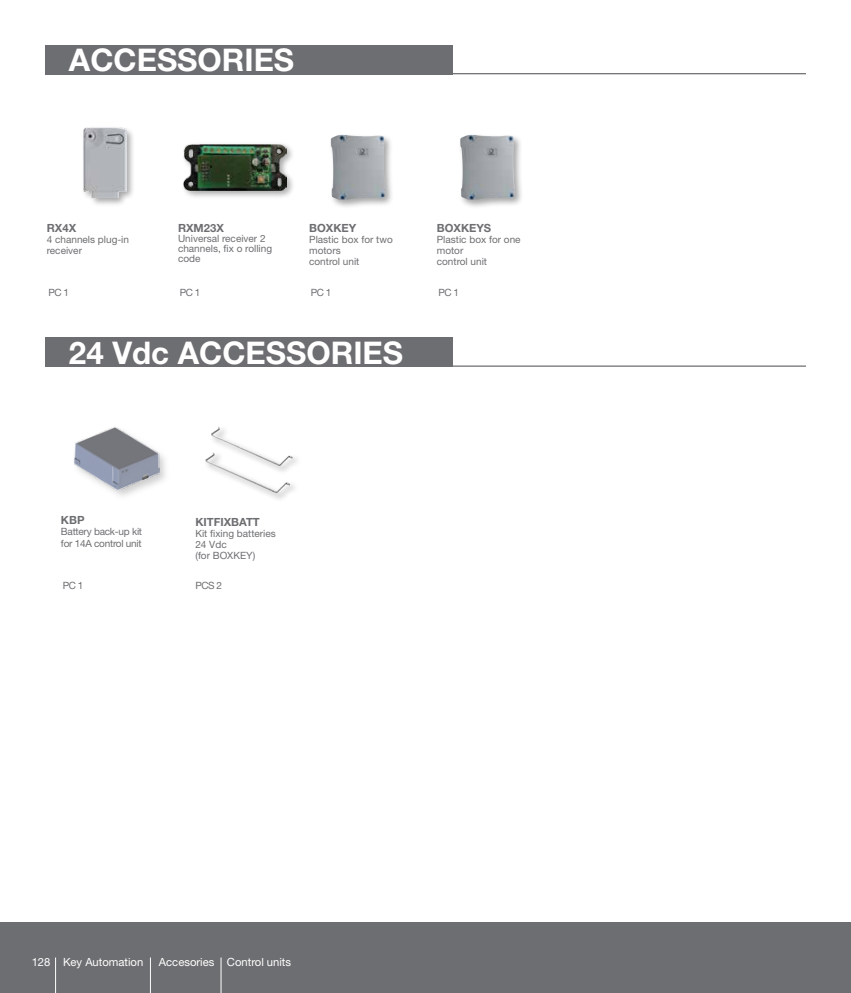
<style>
.page{position:relative;width:851px;height:993px;background:#fff}
.page>*{position:absolute;margin:0;border:0;box-sizing:border-box;transform-origin:0 0}
.t1{font:700 31.25px "Helvetica Neue";color:#fff}
.t2{font:11.25px "Helvetica Neue";color:#fff}
.t3{font:700 11.25px "Helvetica Neue";color:#6d6e71}
.t4{font:10px/11.2px "Helvetica Neue";color:#6d6e71}
.t5{font:10px/11.2px "Helvetica Neue";letter-spacing:-.025em;color:#6d6e71}
</style>
<div class="page">
<div style="left:181px;top:141px;width:114px;height:59px;background:#000;opacity:.35"></div>
<img style="left:183px;top:144px;width:103px;height:47px">
<div style="left:81px;top:125px;width:55px;height:82px;background:#000;opacity:.35"></div>
<img style="left:83px;top:128px;width:43px;height:70px">
<div style="left:328px;top:132px;width:66px;height:77px;background:#000;opacity:.35"></div>
<img style="left:330px;top:135px;width:55px;height:65px">
<div style="left:458px;top:132px;width:66px;height:77px;background:#000;opacity:.35"></div>
<img style="left:460px;top:135px;width:54px;height:65px">
<img style="left:211px;top:426px;width:38px;height:24px">
<div style="left:203px;top:450px;width:96px;height:52px;background:#000;opacity:.35"></div>
<img style="left:205px;top:452px;width:85px;height:41px">
<div style="left:73px;top:426px;width:97px;height:74px;background:#bfbfbf;opacity:.75"></div>
<img style="left:74px;top:426px;width:85px;height:64px">
<div style="left:0;top:921px;width:850px;height:71px;background:#6d6e71"></div>
<div style="left:45px;top:45px;width:407px;height:29px;background:#6d6e71"></div>
<div style="left:45px;top:337px;width:407px;height:29px;background:#6d6e71"></div>
<hr style="left:45px;top:73px;width:760px;height:1px;background:#6d6e71">
<hr style="left:45px;top:365px;width:760px;height:1px;background:#6d6e71">
<hr style="left:55px;top:957px;width:1px;height:35px;background:#fff">
<hr style="left:150px;top:957px;width:1px;height:35px;background:#fff">
<hr style="left:221px;top:957px;width:1px;height:35px;background:#fff">
<h1 class="t1" style="left:69px;top:41px;width:227px">ACCESSORIES</h1>
<p class="t3" style="left:47px;top:220px;width:31px">RX4X</p>
<p class="t4" style="left:47px;top:233px;width:84px">4 channels plug-in receiver</p>
<p class="t3" style="left:178px;top:220px;width:47px">RXM23X</p>
<p class="t4" style="left:178px;top:233px;width:96px;line-height:10px">Universal receiver 2 channels, fix o rolling code</p>
<p class="t3" style="left:309px;top:220px;width:49px">BOXKEY</p>
<p class="t4" style="left:309px;top:233px;width:85px">Plastic box for two motors<br>control unit</p>
<p class="t3" style="left:437px;top:220px;width:56px">BOXKEYS</p>
<p class="t4" style="left:437px;top:233px;width:85px">Plastic box for one motor<br>control unit</p>
<p class="t4" style="left:49px;top:287px;width:22px">PC 1</p>
<p class="t4" style="left:180px;top:287px;width:22px">PC 1</p>
<p class="t4" style="left:311px;top:287px;width:22px">PC 1</p>
<p class="t4" style="left:438px;top:287px;width:22px">PC 1</p>
<h1 class="t1" style="left:69px;top:333px;width:336px">24 Vdc ACCESSORIES</h1>
<p class="t3" style="left:61px;top:513px;width:25px">KBP</p>
<p class="t5" style="left:61px;top:526px;width:83px">Battery back-up kit for 14A control unit</p>
<p class="t3" style="left:195px;top:514px;width:66px">KITFIXBATT</p>
<p class="t4" style="left:195px;top:527px;width:82px">Kit fixing batteries<br>24 Vdc<br>(for BOXKEY)</p>
<p class="t4" style="left:63px;top:579px;width:22px">PC 1</p>
<p class="t4" style="left:195px;top:579px;width:28px">PCS 2</p>
<p class="t2" style="left:32px;top:954px;width:113px">128 Key Automation</p>
<p class="t2" style="left:159px;top:954px;width:134px">Accesories Control units</p>
</div>
